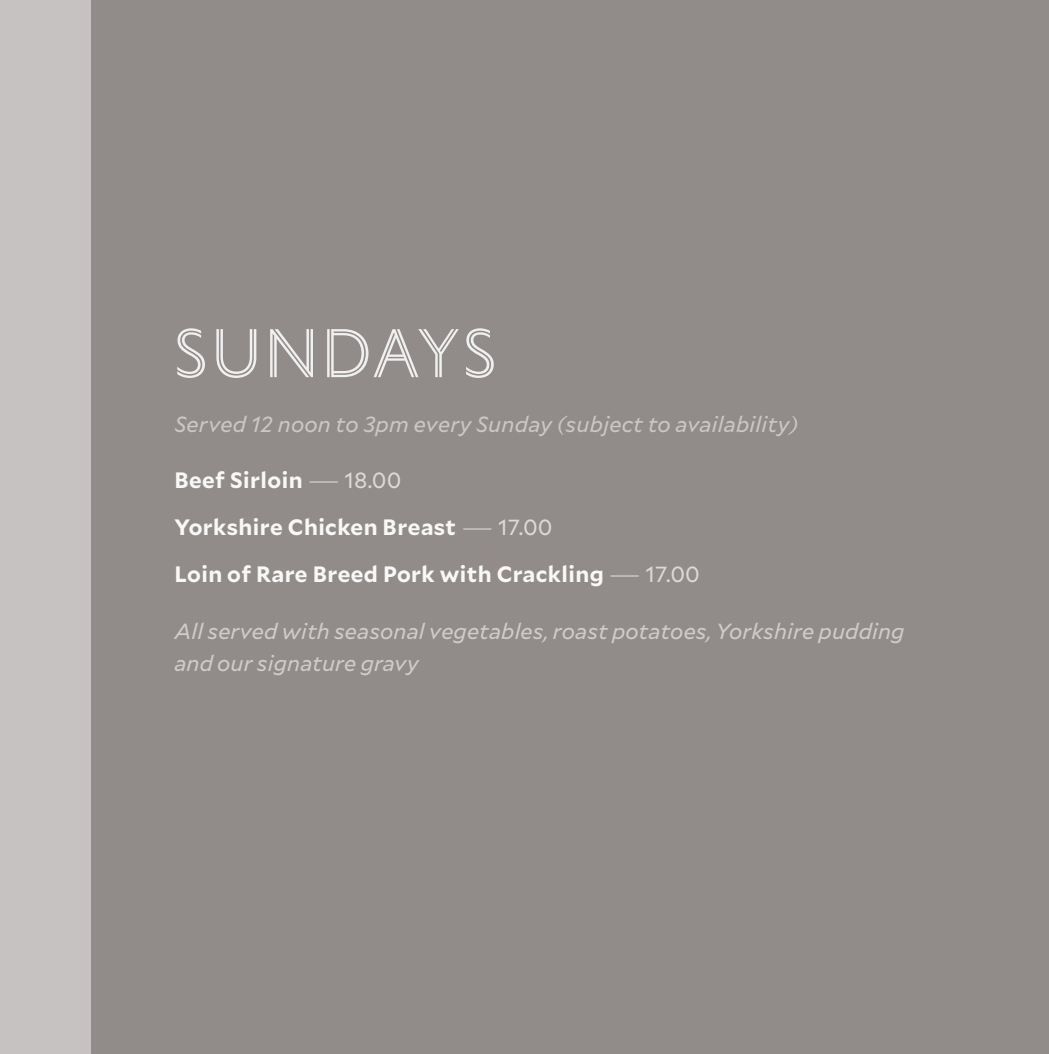
<style>
.page{position:relative;width:1049px;height:1054px;background:#fff}
.page>*{position:absolute;margin:0;border:0;box-sizing:border-box;transform-origin:0 0}
.t1{font:72.5px "Portrait Inline Sans";letter-spacing:.06em;color:#f1f0f0}
.t2{font:700 22.25px/47.2px "Mallory";letter-spacing:.02em;color:#f8f8f8}
.t3{font:italic 22px/31.8px "Mallory";letter-spacing:.005em;color:#d0cccc}
.t4{font:italic 22px "Mallory";letter-spacing:.01em;color:#ccc7c7}
.s1{font-weight:400;font-size:22px;color:#c2bdbc}
.s2{font-weight:400;font-size:22px;color:#ddd9d9}
</style>
<div class="page">
<div style="left:1px;top:0;width:1048px;height:1054px;background:#918b89"></div>
<div style="left:0;top:0;width:90px;height:1054px;background:#c6c2c1"></div>
<h1 class="t1" style="left:174px;top:303px;width:324px">SUNDAYS</h1>
<p class="t4" style="left:174px;top:408px;width:625px">Served 12 noon to 3pm every Sunday (subject to availability)</p>
<p class="t2" style="left:174px;top:454px;width:527px">Beef Sirloin <span class="s1">—</span> <span class="s2">18.00<br></span>Yorkshire Chicken Breast <span class="s1">—</span> <span class="s2">17.00<br></span>Loin of Rare Breed Pork with Crackling <span class="s1">—</span> <span class="s2">17.00</span></p>
<p class="t3" style="left:174px;top:614px;width:732px">All served with seasonal vegetables, roast potatoes, Yorkshire pudding and our signature gravy</p>
</div>
